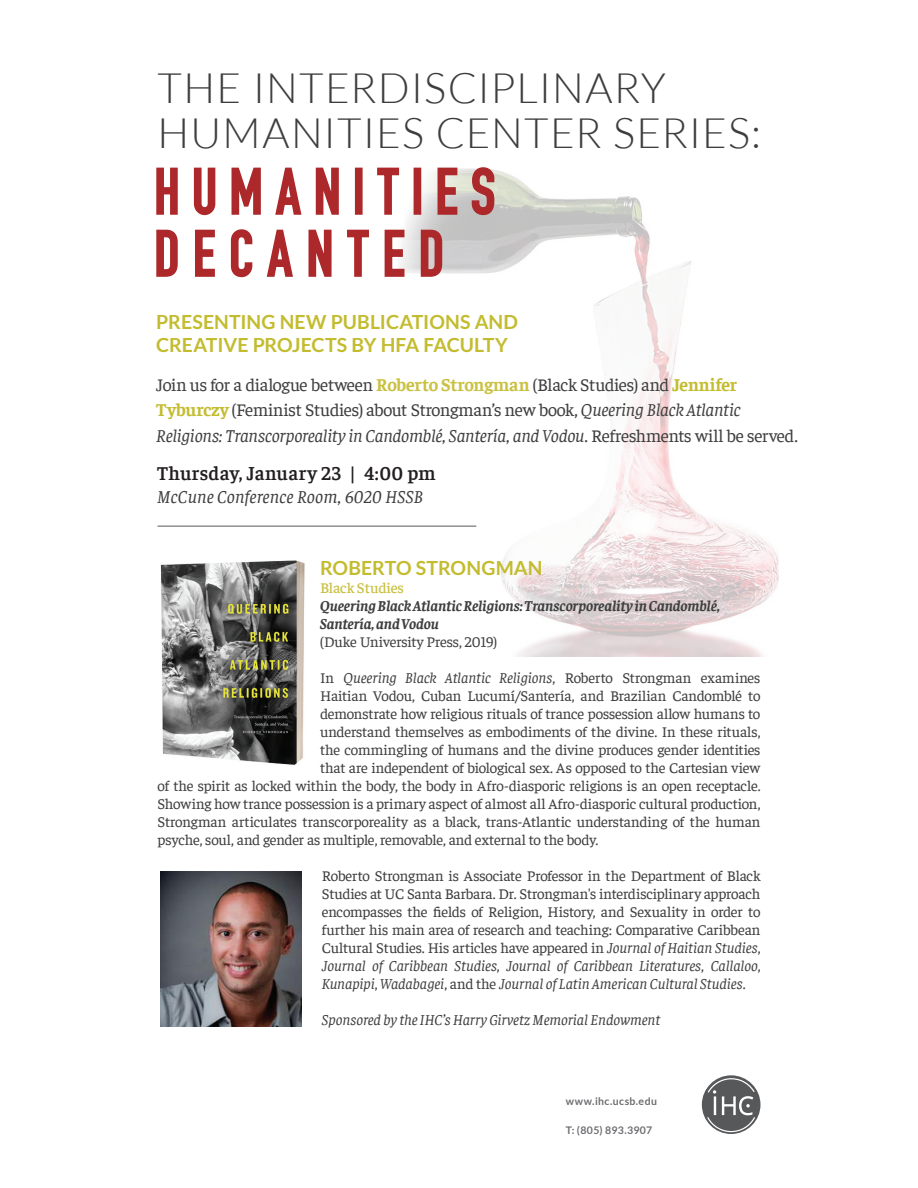
<style>
.page{position:relative;width:918px;height:1188px;background:#fff}
.page>*{position:absolute;margin:0;border:0;box-sizing:border-box;transform-origin:0 0}
.t1{font:300 42px/45px "Lato";letter-spacing:.025em;color:#3e3e3f}
.t2{font:700 19.5px/23.4px "Lato";color:#c3bc2f}
.t3{font:600 19.5px "Faustina";letter-spacing:.02em;color:#231f20}
.t4{font:18px/25.5px "Faustina";letter-spacing:-.02em;color:#3e3e3f}
.t5{font:italic 18px "Faustina";letter-spacing:.005em;color:#3e3e3f}
.t6{font:15px/18px "Faustina";letter-spacing:-.01em;color:#3e3e3f;text-align:justify}
.t7{font:italic 15px "Faustina";letter-spacing:-.01em;color:#3e3e3f}
.t8{font:italic 700 15px/18px "Faustina";letter-spacing:-.01em;color:#3e3e3f}
.t9{font:500 15px "Faustina";letter-spacing:-.01em;color:#c9c142}
.t10{font:700 10.5px "Lato";letter-spacing:.035em;color:#6c6d70}
.s1{font-weight:700;color:#c9c142}
.s2{font-weight:700;color:#c3bc2f}
.s3{font-style:italic}
.s4{font-style:normal}
</style>
<div class="page">
<img style="left:399px;top:170px;width:380px;height:487px">
<svg style="left:156px;top:228px;width:287px;height:50px"></svg>
<svg style="left:156px;top:167px;width:339px;height:49px"></svg>
<hr style="left:158px;top:526px;width:318px;height:1px;background:#57585a">
<svg style="left:702px;top:1075px;width:58px;height:59px"></svg>
<img style="left:160px;top:560px;width:145px;height:205px">
<img style="left:160px;top:871px;width:142px;height:156px">
<h1 class="t1" style="left:158px;top:65px;width:605px">THE INTERDISCIPLINARY<br>HUMANITIES CENTER SERIES:</h1>
<h2 class="t2" style="left:156px;top:310px;width:363px">PRESENTING NEW PUBLICATIONS AND<br>CREATIVE PROJECTS BY HFA FACULTY</h2>
<p class="t4" style="left:156px;top:370px;width:643px">Join us for a dialogue between <span class="s1">Roberto Strongman</span> (Black Studies) and <span class="s2">Jennifer<br>Tyburczy</span> (Feminist Studies) about Strongman’s new book, <span class="s3">Queering Black Atlantic<br>Religions: Transcorporeality in Candomblé, Santería, and Vodou</span>. Refreshments will be served.</p>
<h2 class="t3" style="left:157px;top:460px;width:280px">Thursday, January 23 | 4:00 pm</h2>
<p class="t5" style="left:157px;top:484px;width:268px">McCune Conference Room, 6020 HSSB</p>
<h2 class="t2" style="left:320px;top:556px;width:224px">ROBERTO STRONGMAN</h2>
<p class="t9" style="left:320px;top:578px;width:85px">Black Studies</p>
<p class="t8" style="left:320px;top:596px;width:401px">Queering Black Atlantic Religions: Transcorporeality in Candomblé,<br>Santería, and Vodou</p>
<p class="t6" style="left:320px;top:632px;width:178px">(Duke University Press, 2019)</p>
<p class="t7" style="left:320px;top:668px;width:442px"><span class="s4">In</span> Queering Black Atlantic Religions<span class="s4">, Roberto Strongman examines</span></p>
<p class="t6" style="left:320px;top:686px;width:442px">Haitian Vodou, Cuban Lucumí/Santería, and Brazilian Candomblé to</p>
<p class="t6" style="left:320px;top:704px;width:442px">demonstrate how religious rituals of trance possession allow humans to</p>
<p class="t6" style="left:320px;top:722px;width:442px">understand themselves as embodiments of the divine. In these rituals,</p>
<p class="t6" style="left:320px;top:740px;width:442px">the commingling of humans and the divine produces gender identities</p>
<p class="t6" style="left:320px;top:758px;width:442px">that are independent of biological sex. As opposed to the Cartesian view</p>
<p class="t6" style="left:158px;top:776px;width:605px">of the spirit as locked within the body, the body in Afro-diasporic religions is an open receptacle.</p>
<p class="t6" style="left:158px;top:794px;width:605px">Showing how trance possession is a primary aspect of almost all Afro-diasporic cultural production,</p>
<p class="t6" style="left:158px;top:812px;width:605px">Strongman articulates transcorporeality as a black, trans-Atlantic understanding of the human</p>
<p class="t6" style="left:158px;top:830px;width:442px">psyche, soul, and gender as multiple, removable, and external to the body.</p>
<p class="t6" style="left:322px;top:866px;width:440px">Roberto Strongman is Associate Professor in the Department of Black Studies at UC Santa Barbara. Dr. Strongman's interdisciplinary approach encompasses the fields of Religion, History, and Sexuality in order to further his main area of research and teaching: Comparative Caribbean Cultural Studies. His articles have appeared in <span class="s3">Journal of Haitian Studies</span>, <span class="s3">Journal of Caribbean Studies</span>, <span class="s3">Journal of Caribbean Literatures</span>, <span class="s3">Callaloo</span>, <span class="s3">Kunapipi</span>, <span class="s3">Wadabagei</span>, and the <span class="s3">Journal of Latin American Cultural Studies</span>.</p>
<p class="t7" style="left:322px;top:1010px;width:340px">Sponsored by the IHC’s Harry Girvetz Memorial Endowment</p>
<p class="t10" style="left:566px;top:1095px;width:93px">www.ihc.ucsb.edu</p>
<p class="t10" style="left:566px;top:1124px;width:88px">T: (805) 893.3907</p>
</div>
